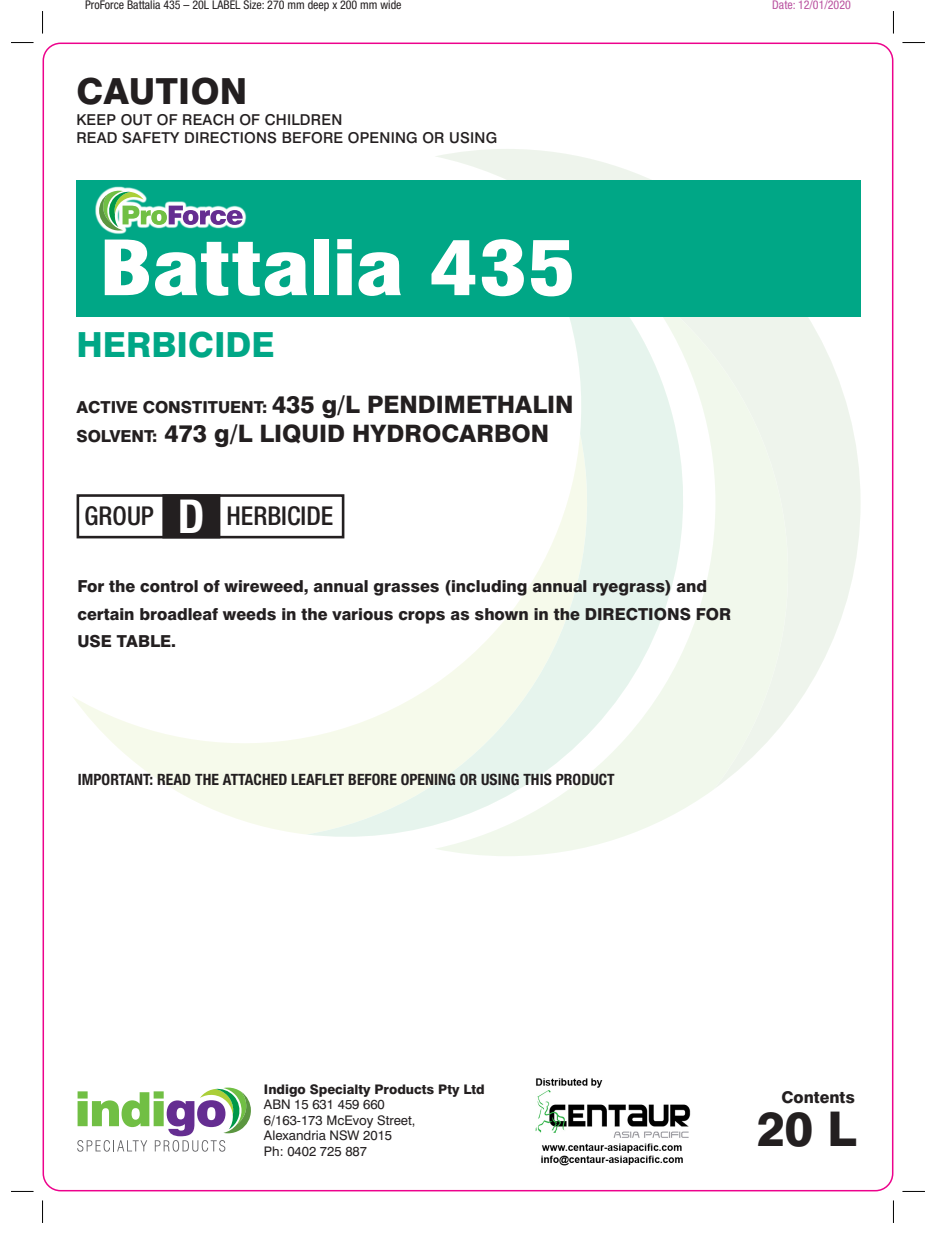
<style>
.page{position:relative;width:936px;height:1234px;background:#fff}
.page>*{position:absolute;margin:0;border:0;box-sizing:border-box;transform-origin:0 0}
.t1{font:900 condensed 73.8px "Swiss 721 BT";letter-spacing:-.005em;color:#fff;scale:1.25 1}
.t2{font:800 47.85px "Swiss 721 BT";color:#231f20}
.t3{font:800 36px "Swiss 721 BT";letter-spacing:.01em;color:#231f20}
.t4{font:800 34.65px "Swiss 721 BT";color:#00a786}
.t5{font:500 condensed 25.95px "Helvetica Neue";color:#231f20}
.t6{font:800 24px/28.8px "Swiss 721 BT";color:#231f20}
.t7{font:800 16.5px/27.2px "Swiss 721 BT";color:#231f20}
.t8{font:800 16.2px "Swiss 721 BT";color:#231f20}
.t9{font:700 condensed 15.6px "Helvetica Neue";letter-spacing:.005em;color:#231f20}
.t10{font:500 15px/18px "Swiss 721 BT";letter-spacing:.015em;color:#231f20}
.t11{font:13.2px/15.5px "Swiss 721 BT";color:#231f20}
.t12{font:800 13.2px "Swiss 721 BT";color:#231f20}
.t13{font:condensed 12px "Helvetica Neue";color:#231f20}
.t14{font:condensed 12px "Helvetica Neue";color:#b9519f}
.s1{font-size:16.5px}
.s2{font-weight:700;font-size:46.8px;color:#fff}
</style>
<div class="page">
<svg style="left:436px;top:789px;width:278px;height:67px"></svg>
<svg style="left:436px;top:149px;width:424px;height:640px;fill:#f1f8ec"></svg>
<svg style="left:73px;top:494px;width:233px;height:340px"></svg>
<svg style="left:306px;top:316px;width:394px;height:530px"></svg>
<div style="left:76px;top:180px;width:784px;height:136px;background:#00a786"></div>
<svg style="left:95px;top:186px;width:152px;height:48px"></svg>
<svg style="left:99px;top:191px;width:144px;height:39px"></svg>
<svg style="left:77px;top:1087px;width:174px;height:64px"></svg>
<div style="left:78px;top:495px;width:265px;height:42px;background:#fff"></div>
<div style="left:77px;top:494px;width:267px;height:44px;border:3px solid #231f20"></div>
<div style="left:164px;top:495px;width:55px;height:42px;background:#231f20"></div>
<div style="left:162px;top:494px;width:58px;height:44px;border:3px solid #231f20"></div>
<svg style="left:11px;top:42px;width:23px;height:1px"></svg>
<svg style="left:902px;top:42px;width:22px;height:1px"></svg>
<svg style="left:11px;top:1190px;width:22px;height:1px"></svg>
<svg style="left:903px;top:1190px;width:21px;height:1px"></svg>
<svg style="left:42px;top:11px;width:1px;height:23px"></svg>
<svg style="left:42px;top:1200px;width:1px;height:22px"></svg>
<svg style="left:893px;top:11px;width:1px;height:23px"></svg>
<svg style="left:893px;top:1200px;width:1px;height:22px"></svg>
<img style="left:535px;top:1078px;width:156px;height:88px">
<p class="t13" style="left:85px;top:-2px;width:318px">ProForce Battalia 435 – 20L LABEL Size: 270 mm deep x 200 mm wide</p>
<p class="t14" style="left:772px;top:-2px;width:80px">Date: 12/01/2020</p>
<h3 class="t3" style="left:76px;top:70px;width:172px">CAUTION</h3>
<p class="t10" style="left:76px;top:110px;width:422px">KEEP OUT OF REACH OF CHILDREN<br>READ SAFETY DIRECTIONS BEFORE OPENING OR USING</p>
<h1 class="t1" style="left:99px;top:224px;width:383px">Battalia 435</h1>
<h3 class="t4" style="left:76px;top:323px;width:200px">HERBICIDE</h3>
<h3 class="t6" style="left:76px;top:390px;width:498px"><span class="s1">ACTIVE CONSTITUENT:</span> 435 g/L PENDIMETHALIN<br><span class="s1">SOLVENT:</span> 473 g/L LIQUID HYDROCARBON</h3>
<h3 class="t5" style="left:85px;top:500px;width:250px">GROUP <span class="s2">D</span> HERBICIDE</h3>
<p class="t7" style="left:77px;top:572px;width:655px">For the control of wireweed, annual grasses (including annual ryegrass) and certain broadleaf weeds in the various crops as shown in the DIRECTIONS FOR<br>USE TABLE.</p>
<p class="t9" style="left:78px;top:769px;width:538px">IMPORTANT: READ THE ATTACHED LEAFLET BEFORE OPENING OR USING THIS PRODUCT</p>
<p class="t12" style="left:264px;top:1080px;width:222px">Indigo Specialty Products Pty Ltd</p>
<p class="t11" style="left:264px;top:1096px;width:153px">ABN 15 631 459 660<br>6/163-173 McEvoy Street,<br>Alexandria NSW 2015<br>Ph: 0402 725 887</p>
<p class="t8" style="left:781px;top:1087px;width:75px">Contents</p>
<h2 class="t2" style="left:756px;top:1099px;width:101px">20 L</h2>
</div>
